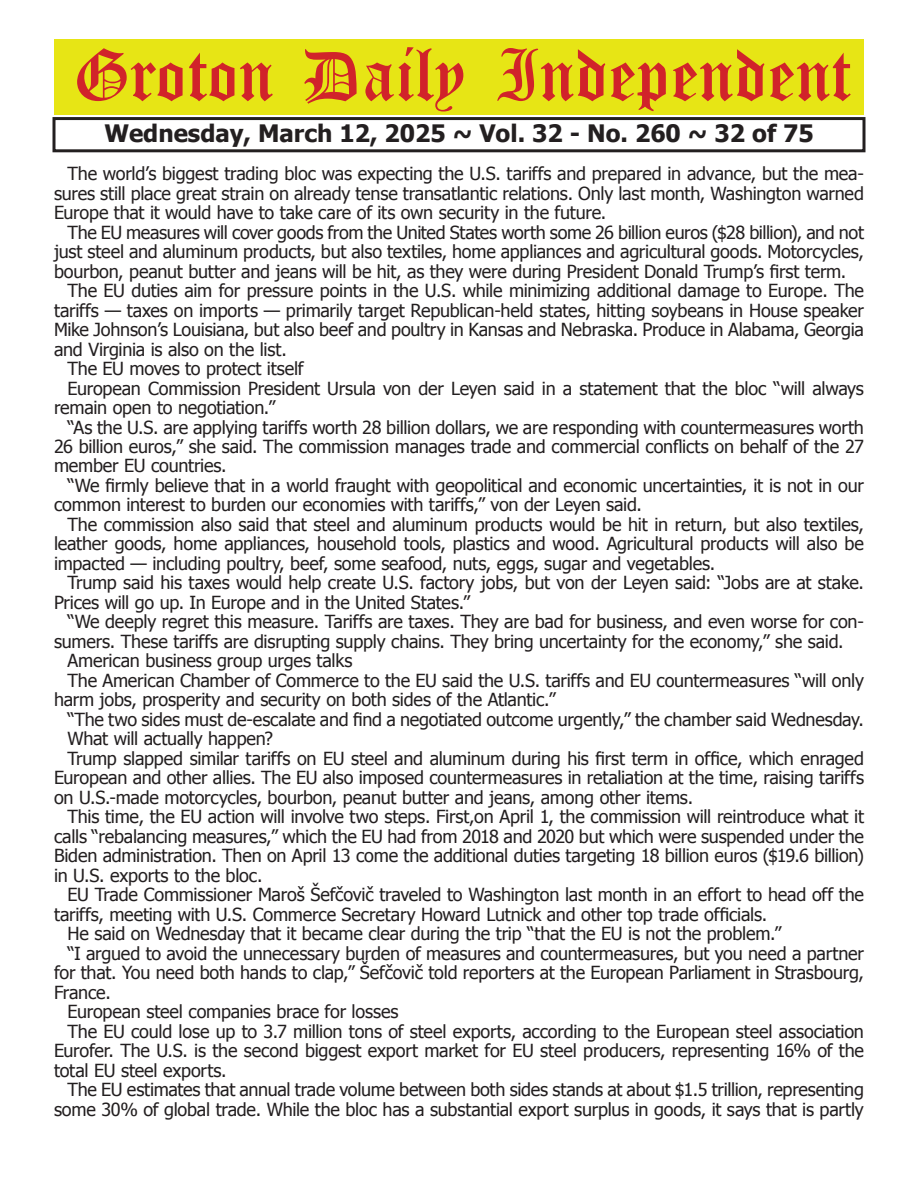
<style>
.page{position:relative;width:918px;height:1188px;background:#fff}
.page>*{position:absolute;margin:0;border:0;box-sizing:border-box;transform-origin:0 0}
.t1{font:54px "Old English Five";color:#d1232a}
.t2{font:700 24px "Tahoma";color:#231f20}
.t3{font:18px/19.5px "Tahoma";letter-spacing:-.01em;color:#231f20;text-align:justify}
</style>
<div class="page">
<div style="left:52px;top:117px;width:814px;height:35px;border:3px solid #231f20"></div>
<div style="left:54px;top:40px;width:810px;height:75px;background:#e7e515"></div>
<h1 class="t1" style="left:73px;top:50px;width:779px">Groton Daily Independent</h1>
<h2 class="t2" style="left:104px;top:116px;width:711px">Wednesday, March 12, 2025 ~ Vol. 32 - No. 260 ~ 32 of 75</h2>
<p class="t3" style="left:54px;top:163px;width:812px;text-indent:14px">The world’s biggest trading bloc was expecting the U.S. tariffs and prepared in advance, but the mea&shy;sures still place great strain on already tense transatlantic relations. Only last month, Washington warned Europe that it would have to take care of its own security in the future.</p>
<p class="t3" style="left:68px;top:221px;width:798px">The EU measures will cover goods from the United States worth some 26 billion euros ($28 billion), and not</p>
<p class="t3" style="left:54px;top:241px;width:812px">just steel and aluminum products, but also textiles, home appliances and agricultural goods. Motorcycles,</p>
<p class="t3" style="left:54px;top:260px;width:794px">bourbon, peanut butter and jeans will be hit, as they were during President Donald Trump’s first term.</p>
<p class="t3" style="left:68px;top:280px;width:798px">The EU duties aim for pressure points in the U.S. while minimizing additional damage to Europe. The</p>
<p class="t3" style="left:54px;top:299px;width:811px">tariffs — taxes on imports — primarily target Republican-held states, hitting soybeans in House speaker</p>
<p class="t3" style="left:54px;top:319px;width:812px">Mike Johnson’s Louisiana, but also beef and poultry in Kansas and Nebraska. Produce in Alabama, Georgia</p>
<p class="t3" style="left:54px;top:338px;width:234px">and Virginia is also on the list.</p>
<p class="t3" style="left:68px;top:358px;width:238px">The EU moves to protect itself</p>
<p class="t3" style="left:68px;top:377px;width:798px">European Commission President Ursula von der Leyen said in a statement that the bloc “will always</p>
<p class="t3" style="left:54px;top:397px;width:223px">remain open to negotiation.”</p>
<p class="t3" style="left:68px;top:416px;width:798px">“As the U.S. are applying tariffs worth 28 billion dollars, we are responding with countermeasures worth</p>
<p class="t3" style="left:54px;top:436px;width:811px">26 billion euros,” she said. The commission manages trade and commercial conflicts on behalf of the 27</p>
<p class="t3" style="left:54px;top:455px;width:174px">member EU countries.</p>
<p class="t3" style="left:68px;top:475px;width:798px">“We firmly believe that in a world fraught with geopolitical and economic uncertainties, it is not in our</p>
<p class="t3" style="left:54px;top:494px;width:590px">common interest to burden our economies with tariffs,” von der Leyen said.</p>
<p class="t3" style="left:68px;top:514px;width:798px">The commission also said that steel and aluminum products would be hit in return, but also textiles,</p>
<p class="t3" style="left:54px;top:533px;width:811px">leather goods, home appliances, household tools, plastics and wood. Agricultural products will also be</p>
<p class="t3" style="left:54px;top:553px;width:663px">impacted — including poultry, beef, some seafood, nuts, eggs, sugar and vegetables.</p>
<p class="t3" style="left:68px;top:572px;width:798px">Trump said his taxes would help create U.S. factory jobs, but von der Leyen said: “Jobs are at stake.</p>
<p class="t3" style="left:54px;top:592px;width:418px">Prices will go up. In Europe and in the United States.”</p>
<p class="t3" style="left:68px;top:611px;width:798px">“We deeply regret this measure. Tariffs are taxes. They are bad for business, and even worse for con-</p>
<p class="t3" style="left:54px;top:631px;width:791px">sumers. These tariffs are disrupting supply chains. They bring uncertainty for the economy,” she said.</p>
<p class="t3" style="left:68px;top:650px;width:287px">American business group urges talks</p>
<p class="t3" style="left:68px;top:670px;width:798px">The American Chamber of Commerce to the EU said the U.S. tariffs and EU countermeasures “will only</p>
<p class="t3" style="left:54px;top:689px;width:503px">harm jobs, prosperity and security on both sides of the Atlantic.”</p>
<p class="t3" style="left:68px;top:709px;width:798px">“The two sides must de-escalate and find a negotiated outcome urgently,” the chamber said Wednesday.</p>
<p class="t3" style="left:68px;top:728px;width:207px">What will actually happen?</p>
<p class="t3" style="left:68px;top:748px;width:798px">Trump slapped similar tariffs on EU steel and aluminum during his first term in office, which enraged</p>
<p class="t3" style="left:54px;top:767px;width:812px">European and other allies. The EU also imposed countermeasures in retaliation at the time, raising tariffs</p>
<p class="t3" style="left:54px;top:787px;width:641px">on U.S.-made motorcycles, bourbon, peanut butter and jeans, among other items.</p>
<p class="t3" style="left:68px;top:806px;width:798px">This time, the EU action will involve two steps. First,on April 1, the commission will reintroduce what it</p>
<p class="t3" style="left:54px;top:826px;width:811px">calls “rebalancing measures,” which the EU had from 2018 and 2020 but which were suspended under the</p>
<p class="t3" style="left:54px;top:845px;width:811px">Biden administration. Then on April 13 come the additional duties targeting 18 billion euros ($19.6 billion)</p>
<p class="t3" style="left:54px;top:865px;width:210px">in U.S. exports to the bloc.</p>
<p class="t3" style="left:68px;top:884px;width:798px">EU Trade Commissioner Maroš Šefčovič traveled to Washington last month in an effort to head off the</p>
<p class="t3" style="left:54px;top:904px;width:715px">tariffs, meeting with U.S. Commerce Secretary Howard Lutnick and other top trade officials.</p>
<p class="t3" style="left:68px;top:923px;width:715px">He said on Wednesday that it became clear during the trip “that the EU is not the problem.”</p>
<p class="t3" style="left:68px;top:943px;width:798px">“I argued to avoid the unnecessary burden of measures and countermeasures, but you need a partner</p>
<p class="t3" style="left:54px;top:962px;width:812px">for that. You need both hands to clap,” Šefčovič told reporters at the European Parliament in Strasbourg,</p>
<p class="t3" style="left:54px;top:982px;width:58px">France.</p>
<p class="t3" style="left:68px;top:1001px;width:333px">European steel companies brace for losses</p>
<p class="t3" style="left:68px;top:1021px;width:798px">The EU could lose up to 3.7 million tons of steel exports, according to the European steel association</p>
<p class="t3" style="left:54px;top:1040px;width:811px">Eurofer. The U.S. is the second biggest export market for EU steel producers, representing 16% of the</p>
<p class="t3" style="left:54px;top:1060px;width:174px">total EU steel exports.</p>
<p class="t3" style="left:68px;top:1079px;width:798px">The EU estimates that annual trade volume between both sides stands at about $1.5 trillion, representing</p>
<p class="t3" style="left:54px;top:1099px;width:811px">some 30% of global trade. While the bloc has a substantial export surplus in goods, it says that is partly</p>
</div>
